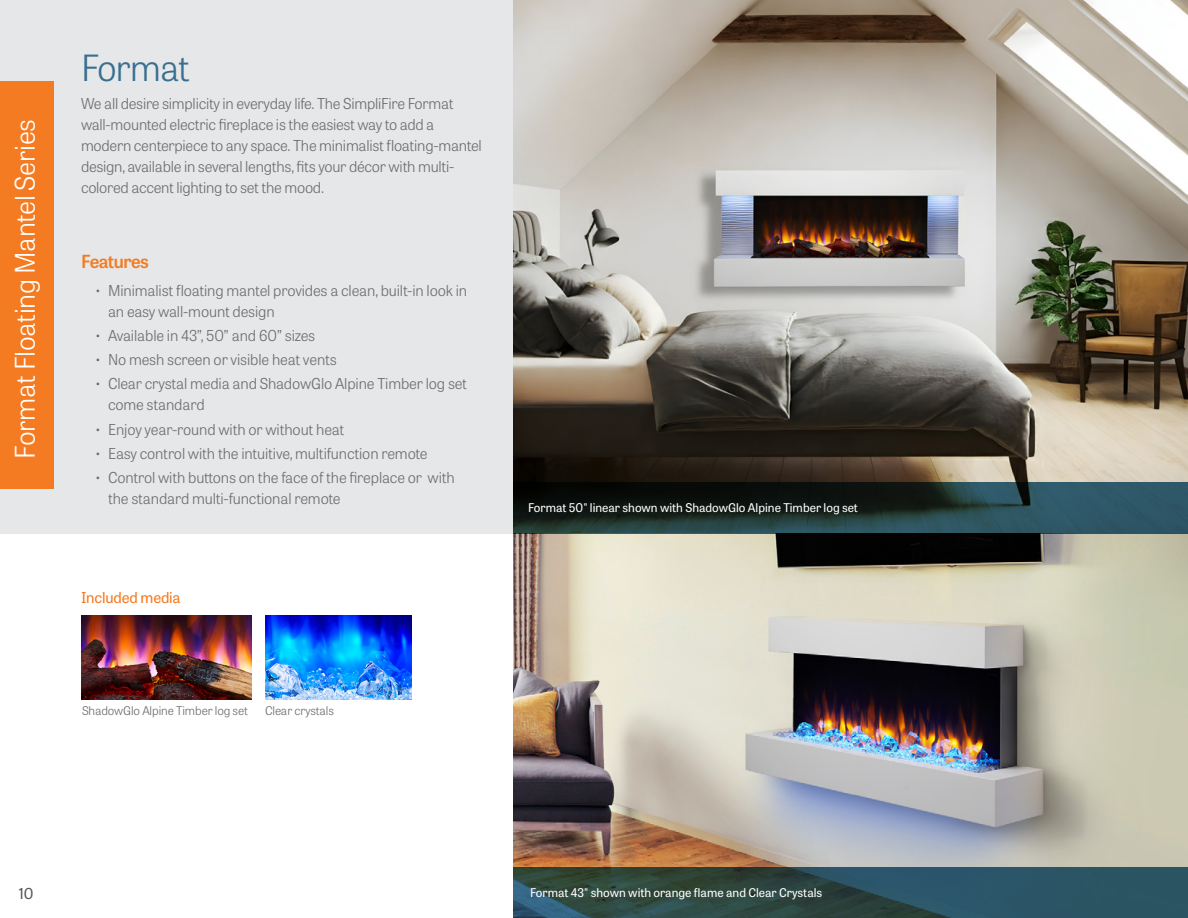
<style>
.page{position:relative;width:1188px;height:918px;background:#fff}
.page>*{position:absolute;margin:0;border:0;box-sizing:border-box;transform-origin:0 0}
.t1{font:300 36px "Tablet Gothic";letter-spacing:-.025em;color:#386e8f}
.t2{font:300 27px "Tablet Gothic";letter-spacing:-.01em;color:#fff}
.t3{font:600 18px "Tablet Gothic";letter-spacing:-.03em;color:#f47b21}
.t4{font:300 15px/21px "Tablet Gothic";letter-spacing:-.015em;color:#6c6d70}
.t5{font:15px "Tablet Gothic";letter-spacing:-.01em;color:#f47b21}
.t6{font:15px "Tablet Gothic";color:#57585a}
.t7{font:12px "Tablet Gothic";color:#fff}
.t8{font:300 12px "Tablet Gothic";letter-spacing:-.01em;color:#6c6d70}
</style>
<div class="page">
<div style="left:0;top:0;width:1188px;height:533px;background:#e6e7e9"></div>
<img style="left:513px;top:0;width:675px;height:867px">
<img style="left:265px;top:616px;width:146px;height:83px">
<svg style="left:513px;top:482px;width:675px;height:51px;background:#1e3437"></svg>
<svg style="left:513px;top:867px;width:675px;height:51px;background:#2c4d52"></svg>
<div style="left:0;top:81px;width:54px;height:407px;background:#f47b21"></div>
<img style="left:81px;top:616px;width:170px;height:83px">
<p class="t2" style="left:7px;top:459px;width:341px;rotate:-90deg">Format Floating Mantel Series</p>
<p class="t1" style="left:81px;top:44px;width:110px">Format</p>
<p class="t4" style="left:81px;top:92px;width:402px">We all desire simplicity in everyday life. The SimpliFire Format wall-mounted electric fireplace is the easiest way to add a modern centerpiece to any space. The minimalist floating-mantel design, available in several lengths, fits your décor with multi&shy;colored accent lighting to set the mood.</p>
<p class="t3" style="left:81px;top:249px;width:70px">Features</p>
<p class="t4" style="left:108px;top:279px;width:361px;text-indent:-14px">• Minimalist floating mantel provides a clean, built-in look in an easy wall-mount design</p>
<p class="t4" style="left:94px;top:324px;width:222px">• Available in 43”, 50” and 60” sizes</p>
<p class="t4" style="left:94px;top:349px;width:244px">• No mesh screen or visible heat vents</p>
<p class="t4" style="left:108px;top:373px;width:361px;text-indent:-14px">• Clear crystal media and ShadowGlo Alpine Timber log set come standard</p>
<p class="t4" style="left:94px;top:418px;width:251px">• Enjoy year-round with or without heat</p>
<p class="t4" style="left:94px;top:442px;width:335px">• Easy control with the intuitive, multifunction remote</p>
<p class="t4" style="left:108px;top:467px;width:348px;text-indent:-14px">• Control with buttons on the face of the fireplace or with the standard multi-functional remote</p>
<p class="t5" style="left:81px;top:587px;width:101px">Included media</p>
<p class="t8" style="left:82px;top:702px;width:167px">ShadowGlo Alpine Timber log set</p>
<p class="t8" style="left:265px;top:702px;width:70px">Clear crystals</p>
<p class="t7" style="left:528px;top:500px;width:332px">Format 50" linear shown with ShadowGlo Alpine Timber log set</p>
<p class="t6" style="left:19px;top:883px;width:16px">10</p>
<p class="t7" style="left:530px;top:885px;width:294px">Format 43" shown with orange flame and Clear Crystals</p>
</div>
